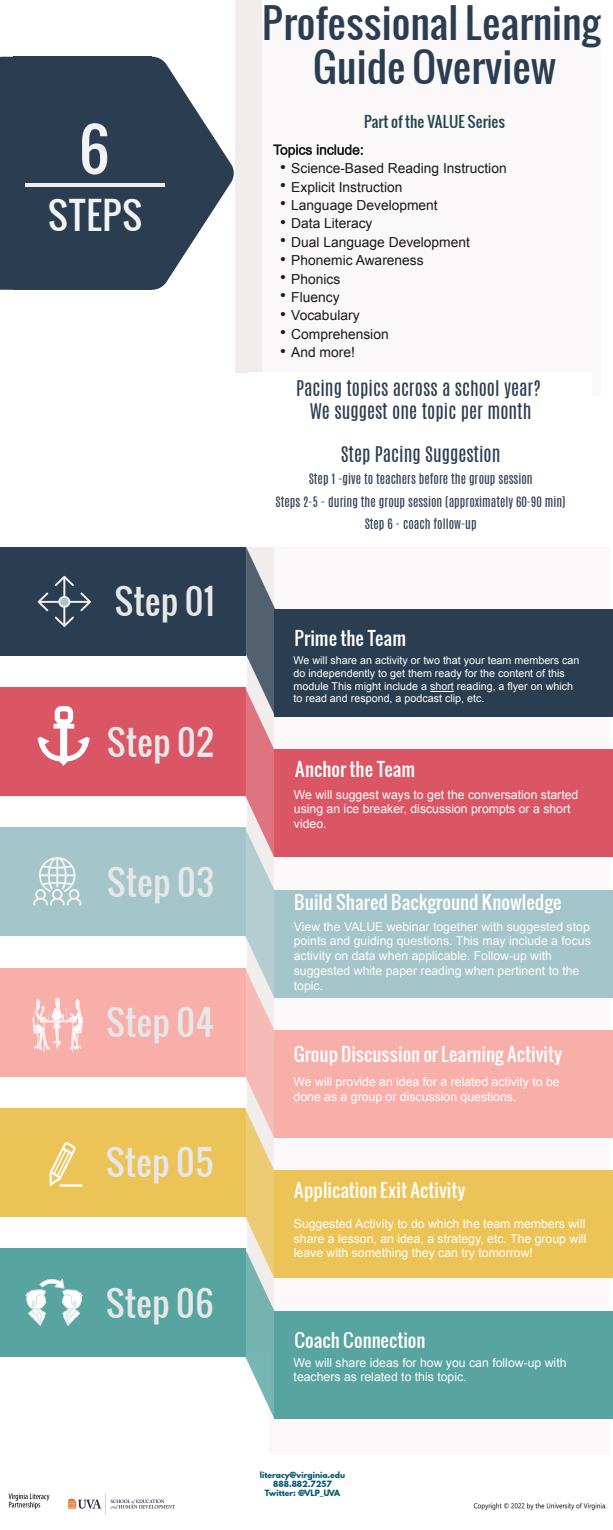
<style>
.page{position:relative;width:613px;height:1530px;background:#fff}
.page>*{position:absolute;margin:0;border:0;box-sizing:border-box;transform-origin:0 0}
.t1{font:57.5px "Oswald";color:#f2f2f2}
.t2{font:39.9px/44px "Oswald";color:#2b3d51;text-align:center}
.t3{font:36.8px "Oswald";color:#f2f2f2}
.t4{font:34.5px "Oswald";color:#e6e7e8}
.t5{font:18.4px "Oswald";color:#fff}
.t6{font:18.4px/22.2px "Antonio";color:#2b3d51;text-align:center}
.t7{font:15px "Oswald";color:#22444d}
.t8{font:13.8px "Arial";color:#1a1a1a}
.t9{font:12.3px/14.6px "Arial";color:#fff}
.t10{font:12.3px/22.2px "Antonio";color:#2b3d51;text-align:center}
.t11{font:10.7px/12.8px "Arial";color:#fff}
.t12{font:700 7.7px/9.2px "League Spartan";color:#015474;text-align:center}
.s1{font-size:16.6px}
</style>
<div class="page">
<div style="left:253px;top:20px;width:348px;height:376px;background:#faf8f8"></div>
<div style="left:13px;top:57px;width:139px;height:233px;background:#2b3d51"></div>
<svg style="left:152px;top:57px;width:82px;height:233px"></svg>
<div style="left:0;top:57px;width:13px;height:233px;background:#2b3d51"></div>
<div style="left:269px;top:547px;width:341px;height:908px;background:#faf8f8"></div>
<img style="left:68px;top:1493px;width:106px;height:21px">
<svg style="left:273px;top:144px;width:90px;height:14px"></svg>
<div style="left:0;top:547px;width:246px;height:108px;background:#2b3d51"></div>
<img style="left:8px;top:1493px;width:42px;height:16px">
<div style="left:235px;top:0;width:27px;height:373px;background:#f2eded"></div>
<div style="left:274px;top:609px;width:339px;height:108px;background:#2b3d51"></div>
<img style="left:473px;top:1502px;width:134px;height:9px">
<svg style="left:38px;top:576px;width:53px;height:51px"></svg>
<hr style="left:25px;top:183px;width:140px;height:4px;background:#f2eded">
<div style="left:249px;top:373px;width:343px;height:170px;background:#fff"></div>
<svg style="left:430px;top:691px;width:24px;height:1px"></svg>
<div style="left:0;top:688px;width:246px;height:108px;background:#da5664"></div>
<div style="left:274px;top:750px;width:339px;height:107px;background:#da5664"></div>
<div style="left:0;top:828px;width:246px;height:108px;background:#a4c5c9"></div>
<div style="left:274px;top:890px;width:339px;height:107px;background:#a4c5c9"></div>
<div style="left:0;top:968px;width:246px;height:108px;background:#f8afaa"></div>
<div style="left:274px;top:1030px;width:339px;height:108px;background:#f8afaa"></div>
<div style="left:0;top:1108px;width:246px;height:109px;background:#ecc357"></div>
<div style="left:274px;top:1171px;width:339px;height:107px;background:#ecc357"></div>
<svg style="left:245px;top:547px;width:30px;height:872px"></svg>
<div style="left:0;top:1249px;width:246px;height:108px;background:#57a4a0"></div>
<div style="left:274px;top:1311px;width:339px;height:107px;background:#57a4a0"></div>
<svg style="left:38px;top:706px;width:52px;height:60px"></svg>
<svg style="left:49px;top:1142px;width:33px;height:45px"></svg>
<svg style="left:33px;top:997px;width:50px;height:55px"></svg>
<svg style="left:25px;top:1279px;width:58px;height:47px"></svg>
<svg style="left:33px;top:857px;width:48px;height:48px"></svg>
<h1 class="t1" style="left:79px;top:105px;width:34px">6</h1>
<h3 class="t3" style="left:48px;top:187px;width:96px">STEPS</h3>
<h3 class="t4" style="left:114px;top:575px;width:102px">Step 01</h3>
<h3 class="t4" style="left:107px;top:715px;width:109px">Step 02</h3>
<h3 class="t4" style="left:107px;top:856px;width:109px">Step 03</h3>
<h3 class="t4" style="left:106px;top:996px;width:110px">Step 04</h3>
<h3 class="t4" style="left:106px;top:1136px;width:110px">Step 05</h3>
<h3 class="t4" style="left:106px;top:1277px;width:110px">Step 06</h3>
<h2 class="t2" style="left:262px;top:0;width:339px">Professional Learning<br>Guide Overview</h2>
<p class="t7" style="left:364px;top:110px;width:142px">Part of the VALUE Series</p>
<p class="t8" style="left:280px;top:161px;width:228px"><span class="s1">•</span> Science-Based Reading Instruction</p>
<p class="t8" style="left:280px;top:179px;width:124px"><span class="s1">•</span> Explicit Instruction</p>
<p class="t8" style="left:280px;top:198px;width:159px"><span class="s1">•</span> Language Development</p>
<p class="t8" style="left:280px;top:216px;width:94px"><span class="s1">•</span> Data Literacy</p>
<p class="t8" style="left:280px;top:234px;width:191px"><span class="s1">•</span> Dual Language Development</p>
<p class="t8" style="left:280px;top:253px;width:145px"><span class="s1">•</span> Phonemic Awareness</p>
<p class="t8" style="left:280px;top:271px;width:62px"><span class="s1">•</span> Phonics</p>
<p class="t8" style="left:280px;top:290px;width:61px"><span class="s1">•</span> Fluency</p>
<p class="t8" style="left:280px;top:308px;width:81px"><span class="s1">•</span> Vocabulary</p>
<p class="t8" style="left:280px;top:326px;width:110px"><span class="s1">•</span> Comprehension</p>
<p class="t8" style="left:280px;top:345px;width:76px"><span class="s1">•</span> And more!</p>
<h3 class="t6" style="left:296px;top:380px;width:246px">Pacing topics across a school year?<br>We suggest one topic per month</h3>
<h3 class="t6" style="left:341px;top:446px;width:161px">Step Pacing Suggestion</h3>
<p class="t10" style="left:276px;top:470px;width:292px">Step 1 -give to teachers before the group session<br>Steps 2-5 - during the group session (approximately 60-90 min)<br>Step 6 - coach follow-up</p>
<h3 class="t5" style="left:294px;top:624px;width:113px">Prime the Team</h3>
<p class="t11" style="left:294px;top:654px;width:287px">We will share an activity or two that your team members can do independently to get them ready for the content of this module This might include a short reading, a flyer on which to read and respond, a podcast clip, etc.</p>
<h3 class="t5" style="left:295px;top:755px;width:122px">Anchor the Team</h3>
<p class="t9" style="left:294px;top:787px;width:286px">We will suggest ways to get the conversation started using an ice breaker, discussion prompts or a short video.</p>
<h3 class="t5" style="left:294px;top:888px;width:269px">Build Shared Background Knowledge</h3>
<p class="t9" style="left:294px;top:919px;width:298px">View the VALUE webinar together with suggested stop points and guiding questions. This may include a focus activity on data when applicable. Follow-up with suggested white paper reading when pertinent to the topic.</p>
<h3 class="t5" style="left:294px;top:1040px;width:270px">Group Discussion or Learning Activity</h3>
<p class="t9" style="left:294px;top:1075px;width:268px">We will provide an idea for a related activity to be done as a group or discussion questions.</p>
<h3 class="t5" style="left:294px;top:1176px;width:173px">Application Exit Activity</h3>
<p class="t9" style="left:294px;top:1216px;width:294px;text-align:justify">Suggested Activity to do which the team members will share a lesson, an idea, a strategy, etc. The group will leave with something they can try tomorrow!</p>
<h3 class="t5" style="left:294px;top:1326px;width:133px">Coach Connection</h3>
<p class="t9" style="left:294px;top:1355px;width:274px">We will share ideas for how you can follow-up with teachers as related to this topic.</p>
<p class="t12" style="left:260px;top:1470px;width:87px">literacy@virginia.edu<br>888.882.7257<br>Twitter: @VLP_UVA</p>
</div>
